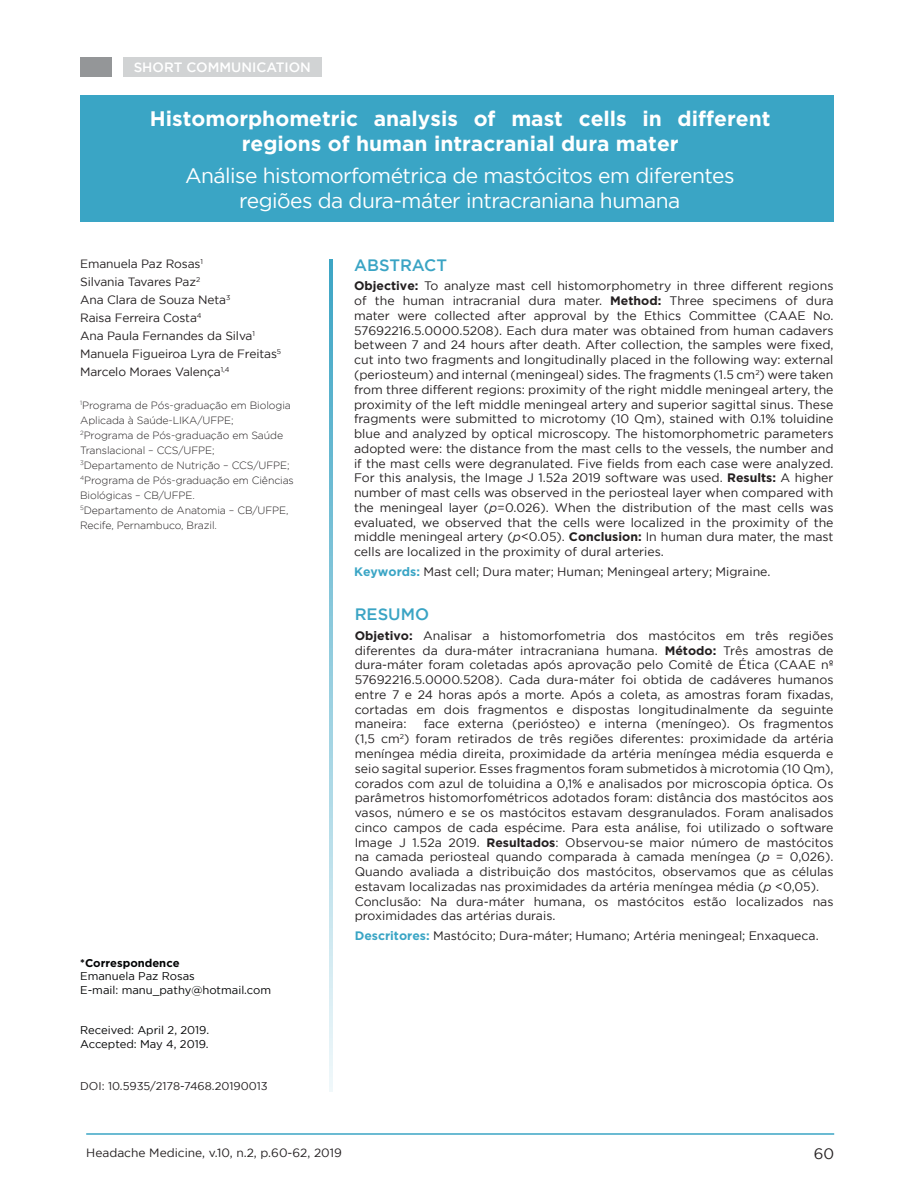
<style>
.page{position:relative;width:919px;height:1188px;background:#fff}
.page>*{position:absolute;margin:0;border:0;box-sizing:border-box;transform-origin:0 0}
.Título_em_Inglês{font:21px/25.2px "Gotham";letter-spacing:-.025em;color:#fff;text-align:center}
.Título{font:700 21px/25.2px "Gotham";color:#fff;text-align:center}
.t1{font:500 16.5px "Gotham";color:#3aa4c4}
.t2{font:15px "Gotham";color:#231f20}
.Seção{font:500 13.5px "Gotham";color:#fff}
.Resumo___Abstract{font:12.3px/14.7px "Gotham";color:#231f20;text-align:justify}
.Palavra-chave___Keyw{font:12.3px "Gotham";color:#231f20}
.Autores{font:12px "Gotham";letter-spacing:-.01em;color:#231f20}
.correspondência{font:11.25px "Gotham";color:#020304}
.correspondência-2{font:11.25px "Gotham";color:#231f20}
.correspondência-3{font:700 11.25px "Gotham";color:#020304}
.Afiliações{font:300 10.5px/15px "Gotham";letter-spacing:-.01em;color:#231f20}
.s1{font-weight:700}
.s2{font-style:italic}
.s3{font-weight:700;color:#3aa5c5}
</style>
<div class="page">
<hr style="left:86px;top:1133px;width:748px;height:1px;background:#3aa5c5">
<div style="left:80px;top:95px;width:753px;height:126px;background:#3aa5c5"></div>
<svg style="left:329px;top:259px;width:4px;height:832px;background:#95cedf"></svg>
<div style="left:80px;top:57px;width:32px;height:20px;background:#949698"></div>
<div style="left:123px;top:57px;width:198px;height:20px;background:#d1d3d4"></div>
<p class="Seção" style="left:134px;top:60px;width:179px">SHORT COMMUNICATION</p>
<p class="Título" style="left:150px;top:106px;width:622px">Histomorphometric analysis of mast cells in different regions of human intracranial dura mater</p>
<p class="Título_em_Inglês" style="left:185px;top:162px;width:551px">Análise histomorfométrica de mastócitos em diferentes regiões da dura-máter intracraniana humana</p>
<p class="Autores" style="left:80px;top:257px;width:124px">Emanuela Paz Rosas<sup>1</sup></p>
<p class="Autores" style="left:80px;top:275px;width:122px">Silvania Tavares Paz<sup>2</sup></p>
<p class="Autores" style="left:80px;top:293px;width:152px">Ana Clara de Souza Neta<sup>3</sup></p>
<p class="Autores" style="left:80px;top:311px;width:123px">Raisa Ferreira Costa<sup>4</sup></p>
<p class="Autores" style="left:80px;top:329px;width:176px">Ana Paula Fernandes da Silva<sup>1</sup></p>
<p class="Autores" style="left:80px;top:347px;width:202px">Manuela Figueiroa Lyra de Freitas<sup>5</sup></p>
<p class="Autores" style="left:80px;top:365px;width:151px">Marcelo Moraes Valença<sup>1,4</sup></p>
<p class="Afiliações" style="left:80px;top:397px;width:212px"><sup>1</sup>Programa de Pós-graduação em Biologia<br>Aplicada à Saúde-LIKA/UFPE;</p>
<p class="Afiliações" style="left:80px;top:427px;width:204px"><sup>2</sup>Programa de Pós-graduação em Saúde<br>Translacional – CCS/UFPE;</p>
<p class="Afiliações" style="left:80px;top:457px;width:211px"><sup>3</sup>Departamento de Nutrição – CCS/UFPE;</p>
<p class="Afiliações" style="left:80px;top:472px;width:215px"><sup>4</sup>Programa de Pós-graduação em Ciências<br>Biológicas – CB/UFPE.</p>
<p class="Afiliações" style="left:80px;top:502px;width:210px"><sup>5</sup>Departamento de Anatomia – CB/UFPE,<br>Recife, Pernambuco, Brazil.</p>
<p class="correspondência-3" style="left:80px;top:955px;width:101px">*Correspondence</p>
<p class="correspondência" style="left:80px;top:970px;width:116px">Emanuela Paz Rosas</p>
<p class="correspondência" style="left:80px;top:983px;width:192px">E-mail: manu_pathy@hotmail.com</p>
<p class="correspondência" style="left:80px;top:1024px;width:130px">Received: April 2, 2019.</p>
<p class="correspondência" style="left:80px;top:1037px;width:130px">Accepted: May 4, 2019.</p>
<p class="correspondência-2" style="left:80px;top:1080px;width:189px">DOI: 10.5935/2178-7468.20190013</p>
<p class="t1" style="left:354px;top:256px;width:95px">ABSTRACT</p>
<p class="Resumo___Abstract" style="left:354px;top:278px;width:481px"><span class="s1">Objective:</span> To analyze mast cell histomorphometry in three different regions of the human intracranial dura mater. <span class="s1">Method:</span> Three specimens of dura mater were collected after approval by the Ethics Committee (CAAE No.<br>57692216.5.0000.5208). Each dura mater was obtained from human cadavers between 7 and 24 hours after death. After collection, the samples were fixed, cut into two fragments and longitudinally placed in the following way: external (periosteum) and internal (meningeal) sides. The fragments (1.5 cm<sup>2</sup>) were taken from three different regions: proximity of the right middle meningeal artery, the proximity of the left middle meningeal artery and superior sagittal sinus. These fragments were submitted to microtomy (10 µm), stained with 0.1% toluidine blue and analyzed by optical microscopy. The histomorphometric parameters adopted were: the distance from the mast cells to the vessels, the number and if the mast cells were degranulated. Five fields from each case were analyzed.<br>For this analysis, the Image J 1.52a 2019 software was used. <span class="s1">Results:</span> A higher number of mast cells was observed in the periosteal layer when compared with the meningeal layer (<span class="s2">p</span>=0.026). When the distribution of the mast cells was evaluated, we observed that the cells were localized in the proximity of the middle meningeal artery (<span class="s2">p</span>&lt;0.05). <span class="s1">Conclusion:</span> In human dura mater, the mast cells are localized in the proximity of dural arteries.</p>
<p class="Palavra-chave___Keyw" style="left:354px;top:564px;width:418px"><span class="s3">Keywords:</span> Mast cell; Dura mater; Human; Meningeal artery; Migraine.</p>
<p class="t1" style="left:355px;top:604px;width:76px">RESUMO</p>
<p class="Resumo___Abstract" style="left:355px;top:628px;width:480px"><span class="s1">Objetivo:</span> Analisar a histomorfometria dos mastócitos em três regiões diferentes da dura-máter intracraniana humana. <span class="s1">Método:</span> Três amostras de dura-máter foram coletadas após aprovação pelo Comitê de Ética (CAAE nº 57692216.5.0000.5208). Cada dura-máter foi obtida de cadáveres humanos entre 7 e 24 horas após a morte. Após a coleta, as amostras foram fixadas, cortadas em dois fragmentos e dispostas longitudinalmente da seguinte maneira:</p>
<p class="Resumo___Abstract" style="left:355px;top:716px;width:480px;text-indent:69px">face externa (periósteo) e interna (meníngeo). Os fragmentos (1,5 cm<sup>2</sup>) foram retirados de três regiões diferentes: proximidade da artéria meníngea média direita, proximidade da artéria meníngea média esquerda e seio sagital superior. Esses fragmentos foram submetidos à microtomia (10 µm), corados com azul de toluidina a 0,1% e analisados por microscopia óptica. Os parâmetros histomorfométricos adotados foram: distância dos mastócitos aos vasos, número e se os mastócitos estavam desgranulados. Foram analisados cinco campos de cada espécime. Para esta análise, foi utilizado o software Image J 1.52a 2019. <span class="s1">Resultados</span>: Observou-se maior número de mastócitos na camada periosteal quando comparada à camada meníngea (<span class="s2">p</span> = 0,026).<br>Quando avaliada a distribuição dos mastócitos, observamos que as células estavam localizadas nas proximidades da artéria meníngea média (<span class="s2">p</span> &lt;0,05).</p>
<p class="Resumo___Abstract" style="left:355px;top:894px;width:480px">Conclusão: Na dura-máter humana, os mastócitos estão localizados nas proximidades das artérias durais.</p>
<p class="Palavra-chave___Keyw" style="left:355px;top:929px;width:465px"><span class="s3">Descritores:</span> Mastócito; Dura-máter; Humano; Artéria meningeal; Enxaqueca.</p>
<p class="Autores" style="left:86px;top:1145px;width:257px">Headache Medicine, v.10, n.2, p.60-62, 2019</p>
<p class="t2" style="left:814px;top:1145px;width:22px">60</p>
</div>
